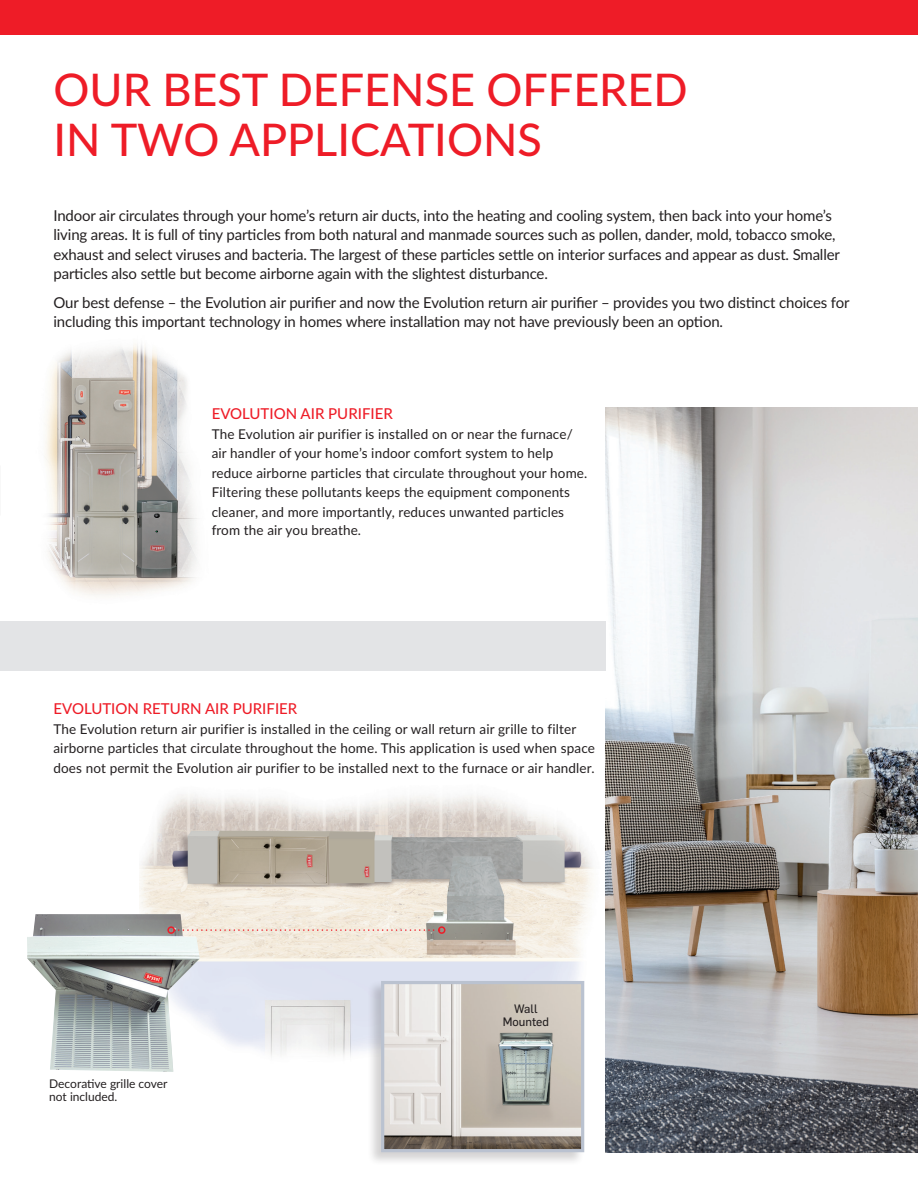
<style>
.page{position:relative;width:918px;height:1188px;background:#fff}
.page>*{position:absolute;margin:0;border:0;box-sizing:border-box;transform-origin:0 0}
.t1{font:500 45px/49.5px "Lato";color:#ee1c27}
.t2{font:15px/19.5px "Lato";letter-spacing:-.01em;color:#231f20}
.Bullets{font:500 15px "Lato";color:#ee1c27}
.Bullets-2{font:13.5px/19.5px "Lato";letter-spacing:.01em;color:#231f20}
.t3{font:12px/13.5px "Lato";color:#231f20}
.t4{font:12px/13.5px "Flama Basic";color:#231f20;text-align:center}
</style>
<div class="page">
<img style="left:140px;top:794px;width:453px;height:262px">
<div style="left:0;top:0;width:918px;height:35px;background:#ee1c27"></div>
<img style="left:606px;top:407px;width:312px;height:745px">
<img style="left:45px;top:344px;width:152px;height:251px">
<div style="left:366px;top:980px;width:219px;height:187px;background:#231f20;opacity:.2"></div>
<img style="left:385px;top:985px;width:195px;height:163px">
<div style="left:381px;top:981px;width:203px;height:171px;border:3px solid #bac2d0"></div>
<div style="left:0;top:621px;width:606px;height:49px;background:#e3e4e6"></div>
<img style="left:27px;top:914px;width:173px;height:158px">
<svg style="left:175px;top:929px;width:263px;height:2px"></svg>
<div style="left:167px;top:926px;width:8px;height:8px;border:2px solid #ee1c27;border-radius:50%"></div>
<div style="left:438px;top:926px;width:8px;height:8px;border:2px solid #ee1c27;border-radius:50%"></div>
<p class="t1" style="left:53px;top:63px;width:636px">OUR BEST DEFENSE OFFERED<br>IN TWO APPLICATIONS</p>
<p class="t2" style="left:53px;top:205px;width:788px">Indoor air circulates through your home’s return air ducts, into the heating and cooling system, then back into your home’s living areas. It is full of tiny particles from both natural and manmade sources such as pollen, dander, mold, tobacco smoke, exhaust and select viruses and bacteria. The largest of these particles settle on interior surfaces and appear as dust. Smaller particles also settle but become airborne again with the slightest disturbance.</p>
<p class="t2" style="left:53px;top:292px;width:798px">Our best defense – the Evolution air purifier and now the Evolution return air purifier – provides you two distinct choices for including this important technology in homes where installation may not have previously been an option.</p>
<p class="Bullets" style="left:212px;top:403px;width:183px">EVOLUTION AIR PURIFIER</p>
<p class="Bullets-2" style="left:212px;top:423px;width:377px">The Evolution air purifier is installed on or near the furnace/ air handler of your home’s indoor comfort system to help reduce airborne particles that circulate throughout your home.<br>Filtering these pollutants keeps the equipment components cleaner, and more importantly, reduces unwanted particles</p>
<p class="Bullets-2" style="left:212px;top:519px;width:151px">from the air you breathe.</p>
<p class="Bullets" style="left:53px;top:698px;width:245px">EVOLUTION RETURN AIR PURIFIER</p>
<p class="Bullets-2" style="left:53px;top:718px;width:543px">The Evolution return air purifier is installed in the ceiling or wall return air grille to filter airborne particles that circulate throughout the home. This application is used when space does not permit the Evolution air purifier to be installed next to the furnace or air handler.</p>
<p class="t3" style="left:49px;top:1076px;width:120px">Decorative grille cover not included.</p>
<p class="t4" style="left:503px;top:1001px;width:48px">Wall<br>Mounted</p>
</div>
